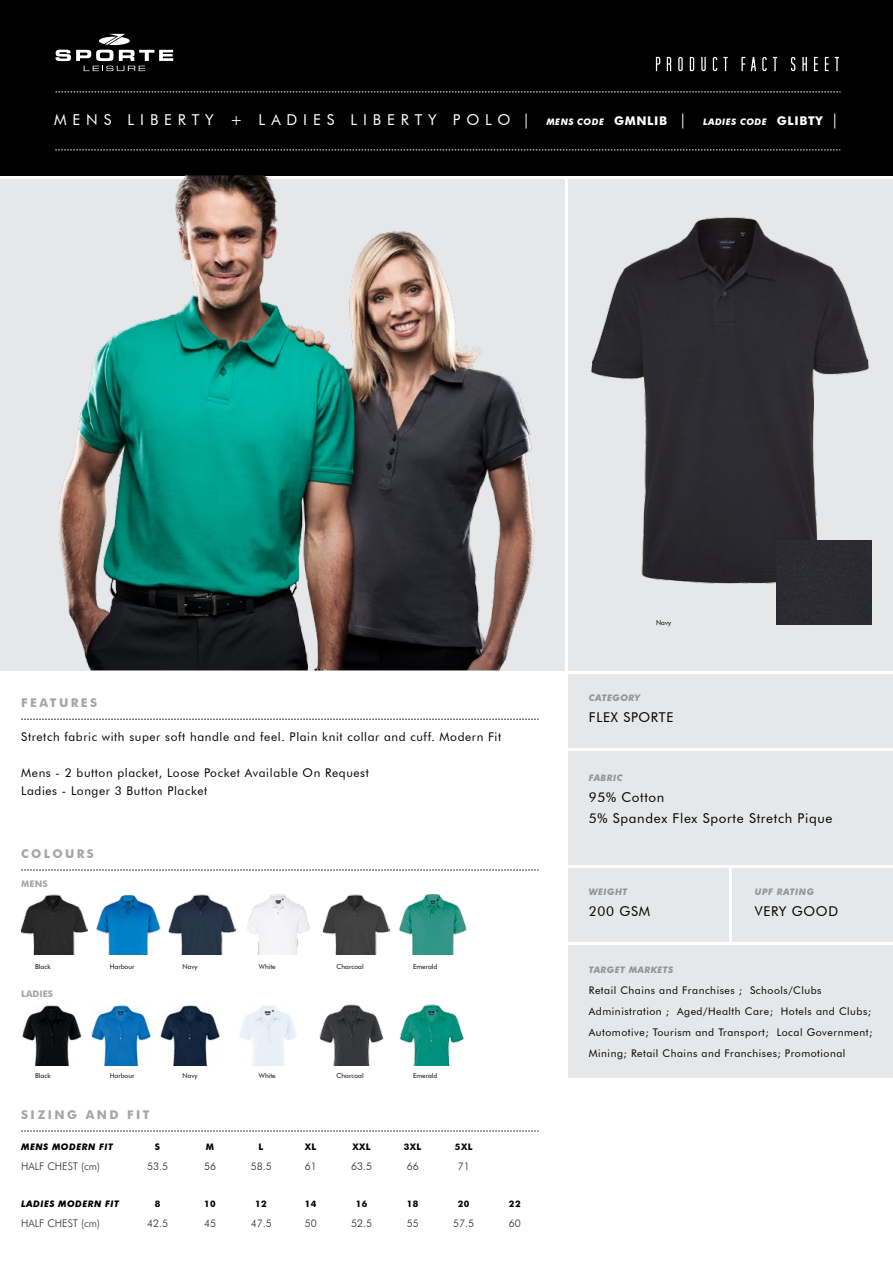
<style>
.page{position:relative;width:893px;height:1263px;background:#fff}
.page>*{position:absolute;margin:0;border:0;box-sizing:border-box;transform-origin:0 0}
.t1{font:15px "Futura BT";letter-spacing:.39em;color:#fff}
.t2{font:13.5px/21px "Futura BT";letter-spacing:.05em;color:#000}
.t3{font:12px/18px "Futura BT";letter-spacing:.05em;color:#000}
.t4{font:700 12px "Futura BT";letter-spacing:.2em;color:#a5a5a5}
.t5{font:10.5px/21px "Futura BT";letter-spacing:.05em;color:#000}
.t6{font:300 10.5px "Futura BT";color:#292829}
.t7{font:italic 700 9px "Futura BT";letter-spacing:.05em;color:#939598}
.t8{font:700 9px "Futura BT";letter-spacing:.05em;color:#000}
.t9{font:italic 700 9px "Futura BT";letter-spacing:.05em;color:#000}
.t10{font:700 9px "Futura BT";color:#a5a5a5}
.t11{font:6.75px "Futura BT";color:#000}
.s1{font-weight:700;font-style:italic;font-size:9px}
.s2{font-weight:700;font-size:12px}
</style>
<div class="page">
<div style="left:568px;top:868px;width:161px;height:74px;background:#e6e7e8"></div>
<div style="left:732px;top:868px;width:161px;height:74px;background:#e6e7e8"></div>
<div style="left:568px;top:945px;width:325px;height:133px;background:#e6e7e8"></div>
<div style="left:568px;top:179px;width:325px;height:492px;background:#e6e7e8"></div>
<div style="left:0;top:0;width:893px;height:175px;background:#000"></div>
<svg style="left:56px;top:34px;width:117px;height:37px"></svg>
<svg style="left:656px;top:57px;width:183px;height:14px"></svg>
<svg style="left:56px;top:92px;width:784px;height:1px"></svg>
<svg style="left:55px;top:150px;width:785px;height:1px"></svg>
<svg style="left:21px;top:719px;width:518px;height:1px"></svg>
<div style="left:568px;top:674px;width:325px;height:74px;background:#e6e7e8"></div>
<div style="left:568px;top:751px;width:325px;height:114px;background:#e6e7e8"></div>
<div style="left:0;top:179px;width:564px;height:492px;background:#e6e7e8"></div>
<img style="left:54px;top:175px;width:508px;height:495px">
<svg style="left:21px;top:1131px;width:518px;height:1px"></svg>
<svg style="left:21px;top:870px;width:518px;height:1px"></svg>
<img style="left:591px;top:217px;width:278px;height:367px">
<img style="left:246px;top:894px;width:64px;height:61px">
<img style="left:398px;top:894px;width:69px;height:61px">
<img style="left:169px;top:894px;width:66px;height:61px">
<img style="left:323px;top:894px;width:66px;height:61px">
<img style="left:96px;top:896px;width:65px;height:59px">
<img style="left:21px;top:894px;width:66px;height:61px">
<img style="left:399px;top:1004px;width:65px;height:61px">
<img style="left:319px;top:1004px;width:65px;height:61px">
<img style="left:22px;top:1005px;width:60px;height:60px">
<img style="left:90px;top:1005px;width:62px;height:60px">
<img style="left:160px;top:1005px;width:60px;height:60px">
<img style="left:239px;top:1005px;width:58px;height:60px">
<div style="left:776px;top:540px;width:96px;height:85px;background:#2c2b31"></div>
<h1 class="t1" style="left:54px;top:111px;width:786px">MENS LIBERTY + LADIES LIBERTY POLO | <span class="s1">MENS CODE</span> <span class="s2">GMNLIB</span> | <span class="s1">LADIES CODE</span> <span class="s2">GLIBTY</span> |</h1>
<p class="t4" style="left:21px;top:696px;width:77px">FEATURES</p>
<p class="t3" style="left:21px;top:728px;width:481px">Stretch fabric with super soft handle and feel. Plain knit collar and cuff. Modern Fit</p>
<p class="t3" style="left:21px;top:764px;width:349px">Mens - 2 button placket, Loose Pocket Available On Request<br>Ladies - Longer 3 Button Placket</p>
<p class="t4" style="left:21px;top:846px;width:74px">COLOURS</p>
<p class="t10" style="left:21px;top:878px;width:28px">MENS</p>
<p class="t11" style="left:110px;top:962px;width:26px">Harbour</p>
<p class="t11" style="left:35px;top:962px;width:17px">Black</p>
<p class="t11" style="left:337px;top:962px;width:29px">Charcoal</p>
<p class="t11" style="left:259px;top:962px;width:18px">White</p>
<p class="t11" style="left:182px;top:962px;width:17px">Navy</p>
<p class="t10" style="left:21px;top:988px;width:33px">LADIES</p>
<p class="t11" style="left:413px;top:962px;width:26px">Emerald</p>
<p class="t11" style="left:35px;top:1072px;width:17px">Black</p>
<p class="t11" style="left:413px;top:1072px;width:26px">Emerald</p>
<p class="t11" style="left:110px;top:1072px;width:26px">Harbour</p>
<p class="t11" style="left:337px;top:1072px;width:29px">Charcoal</p>
<p class="t11" style="left:259px;top:1072px;width:18px">White</p>
<p class="t11" style="left:182px;top:1072px;width:17px">Navy</p>
<p class="t4" style="left:21px;top:1107px;width:130px">SIZING AND FIT</p>
<p class="t9" style="left:21px;top:1141px;width:93px">MENS MODERN FIT</p>
<p class="t8" style="left:155px;top:1141px;width:7px">S</p>
<p class="t8" style="left:206px;top:1141px;width:10px">M</p>
<p class="t8" style="left:259px;top:1141px;width:6px">L</p>
<p class="t8" style="left:305px;top:1141px;width:13px">XL</p>
<p class="t8" style="left:352px;top:1141px;width:20px">XXL</p>
<p class="t8" style="left:404px;top:1141px;width:19px">3XL</p>
<p class="t8" style="left:455px;top:1141px;width:19px">5XL</p>
<p class="t6" style="left:21px;top:1159px;width:80px">HALF CHEST (cm)</p>
<p class="t6" style="left:147px;top:1159px;width:23px">53.5</p>
<p class="t6" style="left:204px;top:1159px;width:14px">56</p>
<p class="t6" style="left:251px;top:1159px;width:23px">58.5</p>
<p class="t6" style="left:305px;top:1159px;width:14px">61</p>
<p class="t6" style="left:351px;top:1159px;width:23px">63.5</p>
<p class="t6" style="left:407px;top:1159px;width:14px">66</p>
<p class="t6" style="left:458px;top:1159px;width:14px">71</p>
<p class="t9" style="left:21px;top:1198px;width:99px">LADIES MODERN FIT</p>
<p class="t8" style="left:155px;top:1198px;width:7px">8</p>
<p class="t8" style="left:204px;top:1198px;width:13px">10</p>
<p class="t8" style="left:255px;top:1198px;width:13px">12</p>
<p class="t8" style="left:305px;top:1198px;width:13px">14</p>
<p class="t8" style="left:356px;top:1198px;width:13px">16</p>
<p class="t8" style="left:407px;top:1198px;width:13px">18</p>
<p class="t8" style="left:458px;top:1198px;width:13px">20</p>
<p class="t8" style="left:509px;top:1198px;width:13px">22</p>
<p class="t6" style="left:21px;top:1216px;width:80px">HALF CHEST (cm)</p>
<p class="t6" style="left:147px;top:1216px;width:23px">42.5</p>
<p class="t6" style="left:204px;top:1216px;width:14px">45</p>
<p class="t6" style="left:251px;top:1216px;width:23px">47.5</p>
<p class="t6" style="left:305px;top:1216px;width:14px">50</p>
<p class="t6" style="left:351px;top:1216px;width:23px">52.5</p>
<p class="t6" style="left:407px;top:1216px;width:14px">55</p>
<p class="t6" style="left:453px;top:1216px;width:23px">57.5</p>
<p class="t6" style="left:509px;top:1216px;width:14px">60</p>
<p class="t11" style="left:656px;top:618px;width:17px">Navy</p>
<p class="t7" style="left:589px;top:692px;width:53px">CATEGORY</p>
<p class="t2" style="left:589px;top:707px;width:86px">FLEX SPORTE</p>
<p class="t7" style="left:589px;top:773px;width:35px">FABRIC</p>
<p class="t2" style="left:589px;top:787px;width:245px">95% Cotton<br>5% Spandex Flex Sporte Stretch Pique</p>
<p class="t7" style="left:589px;top:886px;width:40px">WEIGHT</p>
<p class="t2" style="left:589px;top:901px;width:63px">200 GSM</p>
<p class="t7" style="left:755px;top:886px;width:61px">UPF RATING</p>
<p class="t2" style="left:755px;top:901px;width:85px">VERY GOOD</p>
<p class="t7" style="left:589px;top:964px;width:86px">TARGET MARKETS</p>
<p class="t5" style="left:589px;top:979px;width:285px">Retail Chains and Franchises ; Schools/Clubs Administration ; Aged/Health Care; Hotels and Clubs; Automotive; Tourism and Transport; Local Government; Mining; Retail Chains and Franchises; Promotional</p>
</div>
